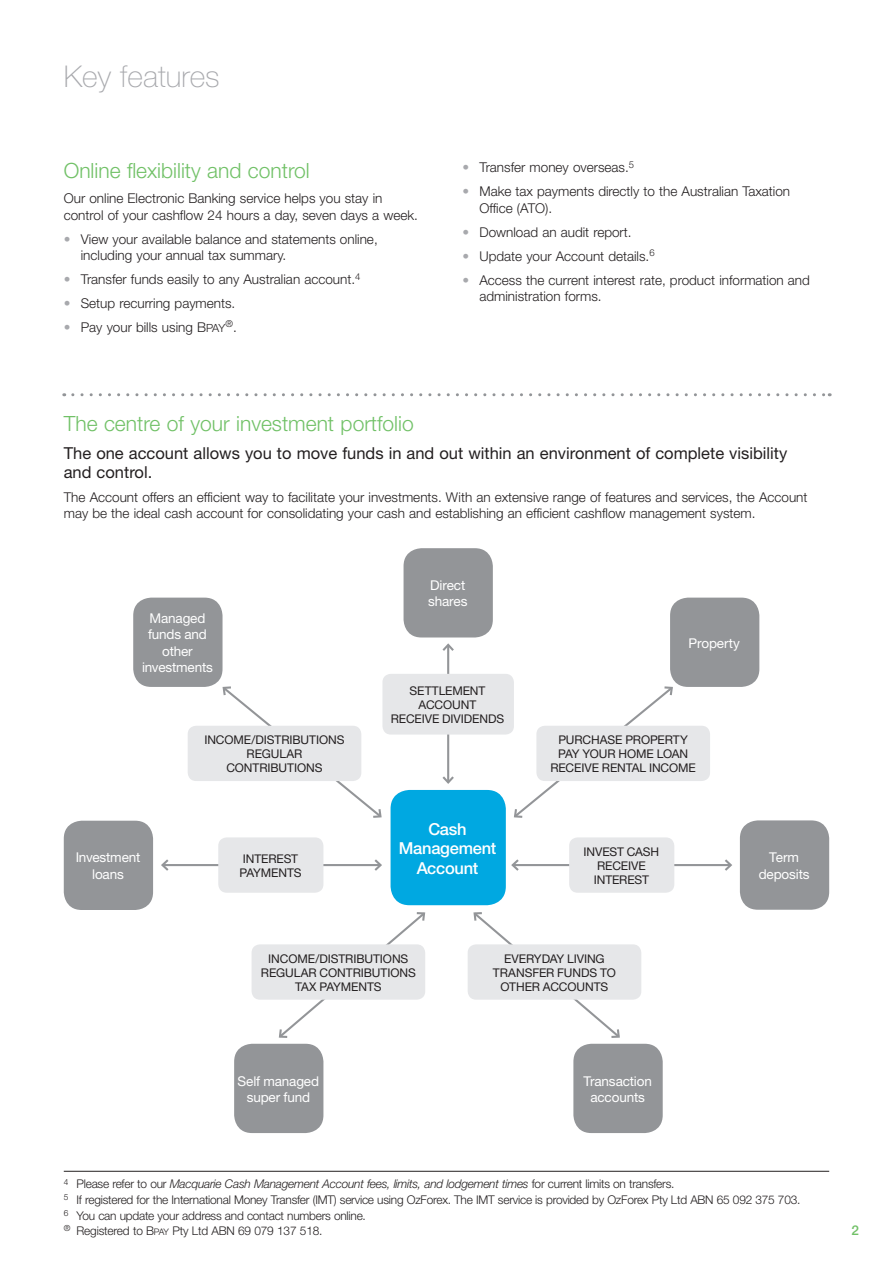
<style>
.page{position:relative;width:893px;height:1263px;background:#fff}
.page>*{position:absolute;margin:0;border:0;box-sizing:border-box;transform-origin:0 0}
.t1{font:100 30px "Helvetica Neue";color:#a8a9ad}
.t2{font:300 21px "Helvetica Neue";color:#71c167}
.t3{font:16.5px/19.5px "Helvetica Neue";color:#231f20}
.t4{font:500 16.5px/19.5px "Helvetica Neue";letter-spacing:-.015em;color:#fff;text-align:center}
.t5{font:300 13.5px/16.5px "Helvetica Neue";color:#231f20}
.t6{font:13.5px/16.5px "Helvetica Neue";letter-spacing:-.01em;color:#fff;text-align:center}
.t7{font:500 13.5px "Helvetica Neue";color:#71c167}
.t8{font:300 12px/15.6px "Helvetica Neue";letter-spacing:-.02em;color:#231f20}
.t9{font:12px/14.2px "Helvetica Neue";letter-spacing:-.005em;color:#231f20;text-align:center}
.s1{color:#a8a9ad}
.s2{font-size:11.25px}
.s3{font-style:italic}
.s4{font-size:9px}
</style>
<div class="page">
<hr style="left:64px;top:1171px;width:765px;height:1px;background:#231f20">
<hr style="left:447px;top:645px;width:2px;height:137px;background:#939598">
<svg style="left:442px;top:643px;width:12px;height:10px"></svg>
<svg style="left:442px;top:774px;width:12px;height:10px"></svg>
<hr style="left:162px;top:864px;width:219px;height:2px;background:#939598">
<svg style="left:372px;top:859px;width:10px;height:12px"></svg>
<svg style="left:161px;top:859px;width:10px;height:12px"></svg>
<hr style="left:513px;top:864px;width:218px;height:2px;background:#939598">
<svg style="left:722px;top:859px;width:10px;height:12px"></svg>
<svg style="left:511px;top:859px;width:10px;height:12px"></svg>
<svg style="left:222px;top:686px;width:160px;height:132px"></svg>
<div style="left:188px;top:726px;width:173px;height:55px;background:#e6e7e9;border-radius:9px"></div>
<div style="left:382px;top:674px;width:132px;height:60px;background:#e6e7e9;border-radius:9px"></div>
<div style="left:569px;top:837px;width:105px;height:56px;background:#e6e7e9;border-radius:9px"></div>
<div style="left:218px;top:837px;width:105px;height:56px;background:#e6e7e9;border-radius:9px"></div>
<div style="left:133px;top:598px;width:90px;height:89px;background:#939598;border-radius:18px"></div>
<div style="left:64px;top:821px;width:89px;height:89px;background:#939598;border-radius:18px"></div>
<div style="left:740px;top:820px;width:89px;height:90px;background:#939598;border-radius:18px"></div>
<div style="left:670px;top:598px;width:89px;height:89px;background:#939598;border-radius:18px"></div>
<div style="left:573px;top:1044px;width:90px;height:89px;background:#939598;border-radius:18px"></div>
<div style="left:234px;top:1044px;width:89px;height:89px;background:#939598;border-radius:18px"></div>
<div style="left:391px;top:790px;width:115px;height:115px;background:#00a8e1;border-radius:19px"></div>
<div style="left:404px;top:548px;width:89px;height:89px;background:#939598;border-radius:18px"></div>
<svg style="left:278px;top:912px;width:148px;height:126px"></svg>
<div style="left:252px;top:944px;width:173px;height:56px;background:#e6e7e9;border-radius:9px"></div>
<svg style="left:73px;top:393px;width:757px;height:3px"></svg>
<svg style="left:512px;top:686px;width:161px;height:132px"></svg>
<div style="left:536px;top:726px;width:174px;height:55px;background:#e6e7e9;border-radius:9px"></div>
<svg style="left:473px;top:912px;width:147px;height:126px"></svg>
<div style="left:468px;top:944px;width:173px;height:56px;background:#e6e7e9;border-radius:9px"></div>
<h1 class="t1" style="left:64px;top:60px;width:157px">Key features</h1>
<h2 class="t2" style="left:64px;top:158px;width:248px">Online flexibility and control</h2>
<p class="t5" style="left:64px;top:190px;width:356px">Our online Electronic Banking service helps you stay in control of your cashflow 24 hours a day, seven days a week.</p>
<p class="t5" style="left:81px;top:230px;width:298px;text-indent:-17px"><span class="s1">•</span> View your available balance and statements online, including your annual tax summary.</p>
<p class="t5" style="left:64px;top:271px;width:298px"><span class="s1">•</span> Transfer funds easily to any Australian account.<sup>4</sup></p>
<p class="t5" style="left:64px;top:295px;width:173px"><span class="s1">•</span> Setup recurring payments.</p>
<p class="t5" style="left:64px;top:319px;width:174px"><span class="s1">•</span> Pay your bills using B<span class="s2">PAY</span><sup>®</sup>.</p>
<p class="t5" style="left:462px;top:159px;width:173px"><span class="s1">•</span> Transfer money overseas.<sup>5</sup></p>
<p class="t5" style="left:479px;top:183px;width:312px;text-indent:-17px"><span class="s1">•</span> Make tax payments directly to the Australian Taxation<br>Office (ATO).</p>
<p class="t5" style="left:462px;top:223px;width:171px"><span class="s1">•</span> Download an audit report.</p>
<p class="t5" style="left:462px;top:247px;width:194px"><span class="s1">•</span> Update your Account details.<sup>6</sup></p>
<p class="t5" style="left:479px;top:271px;width:332px;text-indent:-17px"><span class="s1">•</span> Access the current interest rate, product information and administration forms.</p>
<h2 class="t2" style="left:64px;top:410px;width:351px">The centre of your investment portfolio</h2>
<p class="t3" style="left:64px;top:443px;width:725px">The one account allows you to move funds in and out within an environment of complete visibility and control.</p>
<p class="t5" style="left:64px;top:489px;width:745px">The Account offers an efficient way to facilitate your investments. With an extensive range of features and services, the Account may be the ideal cash account for consolidating your cash and establishing an efficient cashflow management system.</p>
<p class="t6" style="left:142px;top:610px;width:72px">Managed funds and other investments</p>
<p class="t9" style="left:204px;top:732px;width:142px">INCOME/DISTRIBUTIONS<br>REGULAR<br>CONTRIBUTIONS</p>
<p class="t6" style="left:428px;top:577px;width:41px;text-align:left">Direct shares</p>
<p class="t9" style="left:391px;top:683px;width:115px">SETTLEMENT<br>ACCOUNT<br>RECEIVE DIVIDENDS</p>
<p class="t6" style="left:689px;top:634px;width:53px">Property</p>
<p class="t9" style="left:550px;top:732px;width:147px">PURCHASE PROPERTY<br>PAY YOUR HOME LOAN<br>RECEIVE RENTAL INCOME</p>
<p class="t4" style="left:399px;top:819px;width:99px">Cash<br>Management<br>Account</p>
<p class="t9" style="left:583px;top:844px;width:77px">INVEST CASH<br>RECEIVE<br>INTEREST</p>
<p class="t6" style="left:76px;top:849px;width:66px">Investment loans</p>
<p class="t6" style="left:759px;top:849px;width:52px">Term deposits</p>
<p class="t9" style="left:239px;top:851px;width:64px;text-align:left">INTEREST<br>PAYMENTS</p>
<p class="t9" style="left:261px;top:951px;width:156px">INCOME/DISTRIBUTIONS<br>REGULAR CONTRIBUTIONS<br>TAX PAYMENTS</p>
<p class="t6" style="left:238px;top:1072px;width:83px">Self managed super fund</p>
<p class="t9" style="left:493px;top:951px;width:124px">EVERYDAY LIVING<br>TRANSFER FUNDS TO<br>OTHER ACCOUNTS</p>
<p class="t6" style="left:583px;top:1072px;width:70px">Transaction accounts</p>
<p class="t8" style="left:64px;top:1176px;width:738px"><sup>4</sup> Please refer to our <span class="s3">Macquarie Cash Management Account fees, limits, and lodgement times</span> for current limits on transfers.<br><sup>5</sup> If registered for the International Money Transfer (IMT) service using OzForex. The IMT service is provided by OzForex Pty Ltd ABN 65 092 375 703.<br><sup>6</sup> You can update your address and contact numbers online.<br><sup>®</sup> Registered to B<span class="s4">PAY</span> Pty Ltd ABN 69 079 137 518.</p>
<p class="t7" style="left:851px;top:1222px;width:9px">2</p>
</div>
